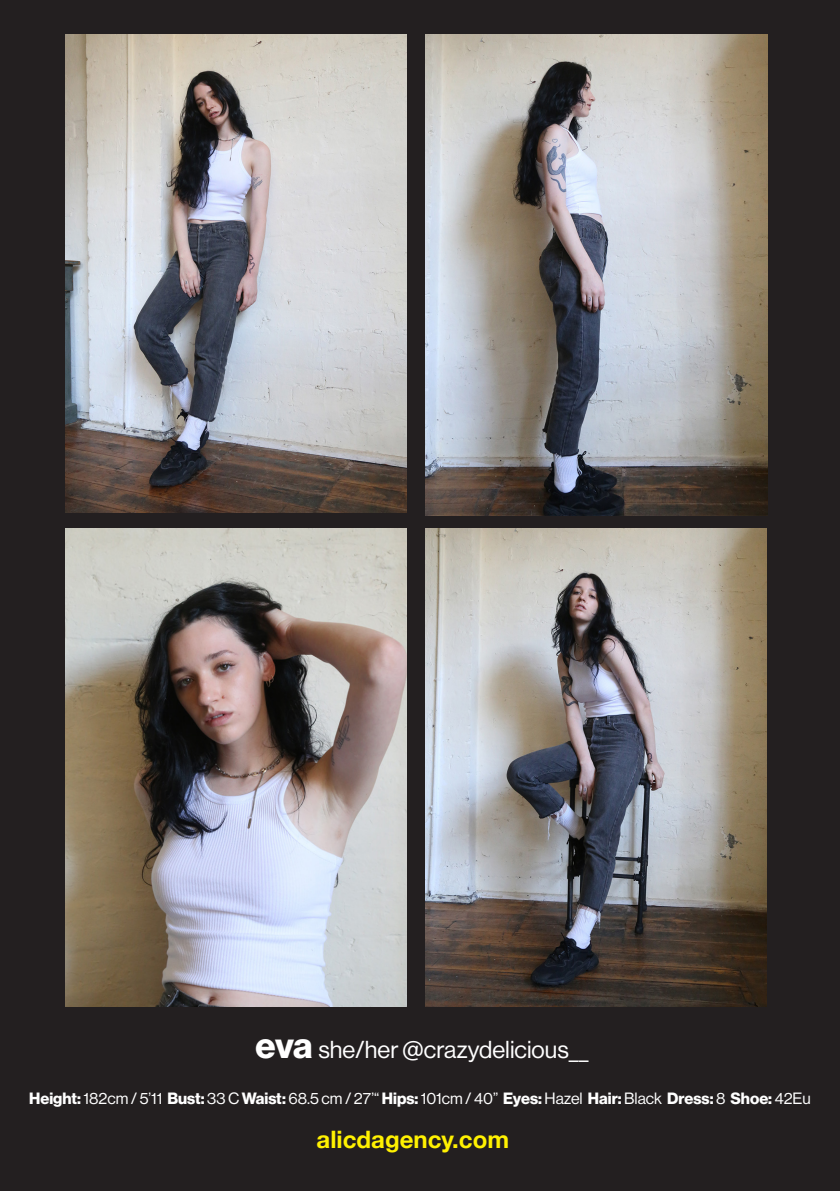
<style>
.page{position:relative;width:840px;height:1191px;background:#fff}
.page>*{position:absolute;margin:0;border:0;box-sizing:border-box;transform-origin:0 0}
.t1{font:24px "N Haas Grotesk DS Pro 55 Rg";color:#fff}
.t2{font:700 24px "Helvetica Neue";color:#fff101}
.t3{font:16px "N Haas Grotesk DS Pro 55 Rg";color:#fff}
.s1{font-family:"N Haas Grotesk DS Pro 75 Bd";font-size:36px}
.s2{font-family:"N Haas Grotesk DS Pro 75 Bd"}
</style>
<div class="page">
<div style="left:0;top:0;width:839px;height:1191px;background:#231f20"></div>
<img style="left:66px;top:35px;width:341px;height:477px">
<img style="left:425px;top:35px;width:342px;height:480px">
<img style="left:66px;top:528px;width:341px;height:478px">
<img style="left:425px;top:528px;width:340px;height:478px">
<p class="t1" style="left:255px;top:1035px;width:334px"><span class="s1">eva</span> she/her @crazydelicious__</p>
<p class="t3" style="left:29px;top:1089px;width:782px"><span class="s2">Height:</span> 182cm / 5’11 <span class="s2">Bust:</span> 33 C <span class="s2">Waist:</span> 68.5 cm / 27’“ <span class="s2">Hips:</span> 101cm / 40” <span class="s2">Eyes:</span> Hazel <span class="s2">Hair:</span> Black <span class="s2">Dress:</span> 8 <span class="s2">Shoe:</span> 42Eu</p>
<p class="t2" style="left:316px;top:1121px;width:194px">alicdagency.com</p>
</div>
